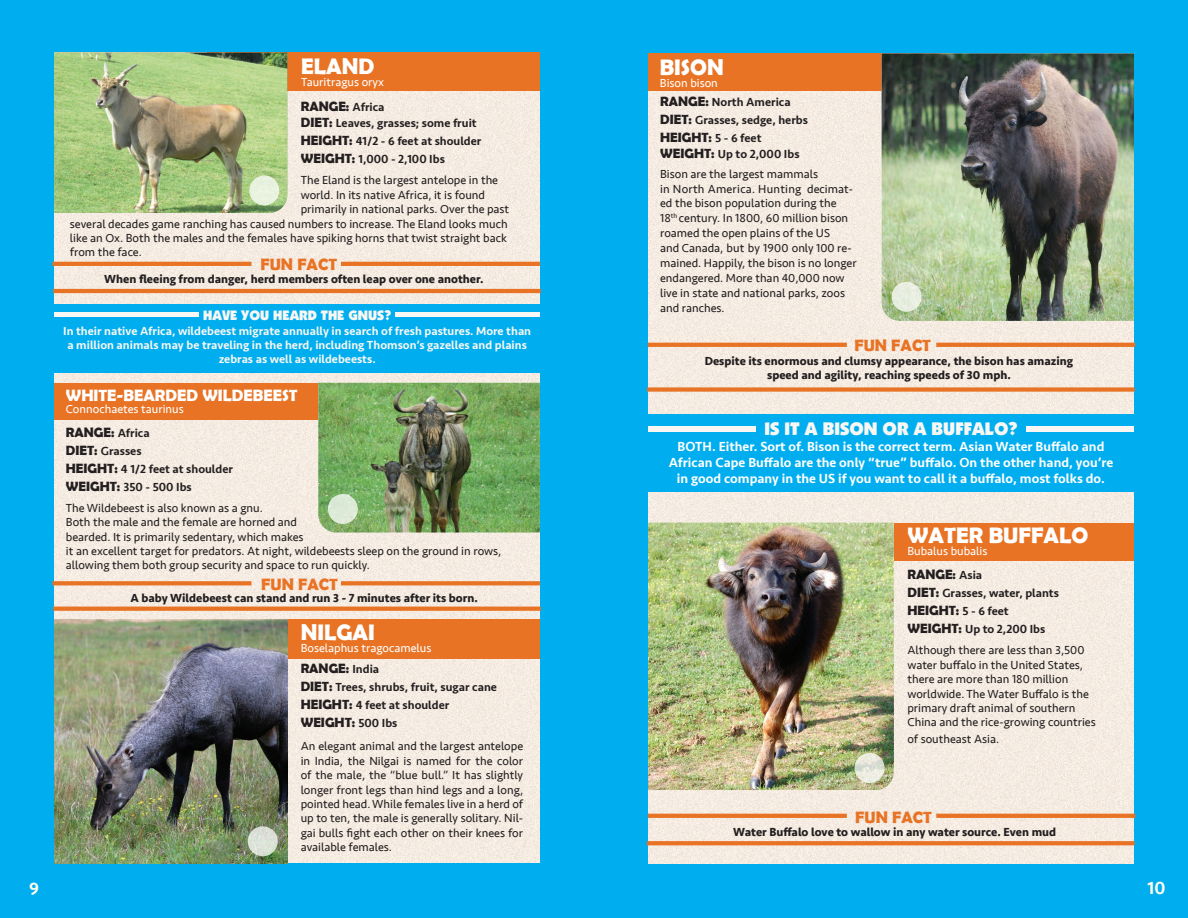
<style>
.page{position:relative;width:1188px;height:918px;background:#00aeef}
.page>*{position:absolute;margin:0;border:0;box-sizing:border-box;transform-origin:0 0}
.t1{font:700 22.5px "Berlin Sans FB Demi";color:#fff}
.t2{font:18px "Boulder";color:#f8f7f3}
.t3{font:500 18px "Seravek";color:#fffdec}
.t4{font:700 16.5px "Berlin Sans FB Demi";color:#e87325}
.t5{font:700 16.5px "Berlin Sans FB Demi";color:#fff}
.t6{font:500 13.5px/16.2px "Seravek";color:#fff;text-align:center}
.t7{font:700 13.5px "Berlin Sans FB Demi";color:#231f20}
.t8{font:13.5px "Boulder";color:#f8f7f3}
.t9{font:12px/14.4px "Seravek";color:#231f20}
.t10{font:500 12px/18px "Seravek";color:#231f20}
.t11{font:700 12px/14.4px "Seravek";color:#231f20;text-align:center}
.t12{font:500 12px/14.4px "Seravek";color:#f8f7f3;text-align:center}
.t13{font:12px "Seravek";color:#fff}
.s1{font-family:"Seravek";font-weight:500;font-size:12px}
.s2{font-family:"Berlin Sans FB Demi";font-weight:700;font-size:13.5px}
.s3{font-weight:500}
</style>
<div class="page">
<img style="left:648px;top:91px;width:486px;height:773px">
<img style="left:54px;top:91px;width:486px;height:772px">
<div style="left:54px;top:383px;width:332px;height:36px;background:#e87325"></div>
<img style="left:318px;top:383px;width:222px;height:150px">
<div style="left:208px;top:53px;width:332px;height:38px;background:#e87325"></div>
<img style="left:54px;top:53px;width:233px;height:160px">
<div style="left:54px;top:304px;width:486px;height:68px;background:#00aeef"></div>
<hr style="left:395px;top:313px;width:145px;height:4px;background:#f8f7f3">
<hr style="left:54px;top:313px;width:144px;height:4px;background:#f8f7f3">
<hr style="left:53px;top:289px;width:488px;height:4px;background:#e87325">
<svg style="left:53px;top:607px;width:488px;height:4px;background:#e8782d"></svg>
<div style="left:283px;top:619px;width:257px;height:40px;background:#e87325"></div>
<img style="left:54px;top:620px;width:233px;height:243px">
<hr style="left:341px;top:262px;width:199px;height:4px;background:#e87325">
<hr style="left:53px;top:262px;width:198px;height:4px;background:#e87325">
<svg style="left:341px;top:581px;width:199px;height:4px"></svg>
<svg style="left:53px;top:581px;width:198px;height:4px"></svg>
<div style="left:647px;top:415px;width:487px;height:77px;background:#00aeef"></div>
<div style="left:648px;top:426px;width:108px;height:5px;background:#f8f7f3"></div>
<div style="left:1026px;top:426px;width:108px;height:5px;background:#f8f7f3"></div>
<div style="left:648px;top:53px;width:306px;height:38px;background:#e87325"></div>
<img style="left:882px;top:53px;width:252px;height:268px">
<svg style="left:647px;top:387px;width:488px;height:5px;background:#e98542"></svg>
<div style="left:801px;top:523px;width:333px;height:38px;background:#e87325"></div>
<img style="left:648px;top:523px;width:246px;height:267px">
<svg style="left:647px;top:841px;width:488px;height:4px;background:#e8762a"></svg>
<svg style="left:936px;top:343px;width:199px;height:4px"></svg>
<svg style="left:648px;top:343px;width:199px;height:4px"></svg>
<svg style="left:936px;top:814px;width:199px;height:4px"></svg>
<svg style="left:648px;top:814px;width:199px;height:4px"></svg>
<div style="left:249px;top:176px;width:30px;height:29px;background:#e9f2df;border-radius:50%"></div>
<div style="left:328px;top:494px;width:30px;height:30px;background:#dce9d7;border-radius:50%"></div>
<div style="left:892px;top:282px;width:30px;height:30px;background:#e7eee0;border-radius:50%"></div>
<svg style="left:855px;top:753px;width:30px;height:30px"></svg>
<svg style="left:248px;top:826px;width:30px;height:30px"></svg>
<h1 class="t1" style="left:301px;top:53px;width:75px">ELAND</h1>
<p class="t13" style="left:301px;top:73px;width:84px">Tauritragus oryx</p>
<p class="t7" style="left:301px;top:98px;width:85px">RANGE: <span class="s1">Africa</span></p>
<p class="t10" style="left:301px;top:114px;width:182px"><span class="s2">DIET:</span> Leaves, grasses; some fruit<br><span class="s2">HEIGHT:</span> 41/2 - 6 feet at shoulder<br><span class="s2">WEIGHT:</span> 1,000 - 2,100 Ibs</p>
<p class="t9" style="left:301px;top:173px;width:199px">The Eland is the largest antelope in the</p>
<p class="t9" style="left:301px;top:188px;width:186px">world. In its native Africa, it is found</p>
<p class="t9" style="left:301px;top:202px;width:210px">primarily in national parks. Over the past</p>
<p class="t9" style="left:70px;top:216px;width:439px">several decades game ranching has caused numbers to increase. The Eland looks much</p>
<p class="t9" style="left:70px;top:231px;width:438px">like an Ox. Both the males and the females have spiking horns that twist straight back</p>
<p class="t9" style="left:70px;top:245px;width:73px">from the face.</p>
<h3 class="t4" style="left:260px;top:255px;width:78px">FUN FACT</h3>
<p class="t11" style="left:104px;top:271px;width:381px">When fleeing from danger, herd members often leap over one another.</p>
<p class="t8" style="left:203px;top:308px;width:189px">HAVE YOU HEARD THE GNUS?</p>
<p class="t12" style="left:63px;top:323px;width:470px">In their native Africa, wildebeest migrate annually in search of fresh pastures. More than a million animals may be traveling in the herd, including Thomson’s gazelles and plains zebras as well as wildebeests.</p>
<h3 class="t5" style="left:66px;top:385px;width:233px">WHITE-BEARDED WILDEBEEST</h3>
<p class="t13" style="left:66px;top:399px;width:119px">Connochaetes taurinus</p>
<p class="t7" style="left:66px;top:425px;width:85px">RANGE: <span class="s1">Africa</span></p>
<p class="t10" style="left:66px;top:442px;width:169px"><span class="s2">DIET:</span> Grasses<br><span class="s2">HEIGHT:</span> 4 1/2 feet at shoulder<br><span class="s2">WEIGHT:</span> 350 - 500 Ibs</p>
<p class="t9" style="left:66px;top:501px;width:437px">The Wildebeest is also known as a gnu.<br>Both the male and the female are horned and<br>bearded. It is primarily sedentary, which makes<br>it an excellent target for predators. At night, wildebeests sleep on the ground in rows, allowing them both group security and space to run quickly.</p>
<h3 class="t4" style="left:261px;top:575px;width:78px">FUN FACT</h3>
<p class="t11" style="left:130px;top:590px;width:349px">A baby Wildebeest can stand and run 3 - 7 minutes after its born.</p>
<h1 class="t1" style="left:301px;top:619px;width:76px">NILGAI</h1>
<p class="t13" style="left:301px;top:639px;width:132px">Boselaphus tragocamelus</p>
<p class="t7" style="left:301px;top:660px;width:80px">RANGE: <span class="s1">India</span></p>
<p class="t10" style="left:301px;top:678px;width:198px"><span class="s2">DIET:</span> Trees, shrubs, fruit, sugar cane<br><span class="s2">HEIGHT:</span> 4 feet at shoulder</p>
<p class="t7" style="left:301px;top:714px;width:98px">WEIGHT: <span class="s1">500 Ibs</span></p>
<p class="t9" style="left:301px;top:739px;width:224px;text-align:justify">An elegant animal and the largest antelope in India, the Nilgai is named for the color of the male, the “blue bull.” It has slightly longer front legs than hind legs and a long, pointed head. While females live in a herd of up to ten, the male is generally solitary. Nil&shy;gai bulls fight each other on their knees for available females.</p>
<h1 class="t1" style="left:660px;top:55px;width:66px">BISON</h1>
<p class="t13" style="left:660px;top:74px;width:60px">Bison bison</p>
<p class="t10" style="left:660px;top:93px;width:149px"><span class="s2">RANGE:</span> North America<br><span class="s2">DIET:</span> Grasses, sedge, herbs</p>
<p class="t7" style="left:660px;top:129px;width:103px">HEIGHT: <span class="s1">5 - 6 feet</span></p>
<p class="t9" style="left:660px;top:144px;width:159px;line-height:20.4px"><span class="s2">WEIGHT:</span> <span class="s3">Up to 2,000 Ibs<br></span>Bison are the largest mammals</p>
<p class="t9" style="left:660px;top:181px;width:198px;line-height:14.9px">in North America. Hunting decimat&shy;ed the bison population during the<br>18<sup>th</sup> century. In 1800, 60 million bison roamed the open plains of the US<br>and Canada, but by 1900 only 100 re&shy;mained. Happily, the bison is no longer endangered. More than 40,000 now live in state and national parks, zoos and ranches.</p>
<h3 class="t4" style="left:854px;top:335px;width:78px">FUN FACT</h3>
<p class="t11" style="left:705px;top:353px;width:370px">Despite its enormous and clumsy appearance, the bison has amazing speed and agility, reaching speeds of 30 mph.</p>
<h2 class="t2" style="left:764px;top:418px;width:255px">IS IT A BISON OR A BUFFALO?</h2>
<p class="t6" style="left:669px;top:439px;width:446px">BOTH. Either. Sort of. Bison is the correct term. Asian Water Buffalo and<br>African Cape Buffalo are the only “true” buffalo. On the other hand, you’re in good company in the US if you want to call it a buffalo, most folks do.</p>
<h1 class="t1" style="left:907px;top:522px;width:183px">WATER BUFFALO</h1>
<p class="t13" style="left:907px;top:542px;width:82px">Bubalus bubalis</p>
<p class="t7" style="left:907px;top:567px;width:76px">RANGE: <span class="s1">Asia</span></p>
<p class="t10" style="left:907px;top:585px;width:153px"><span class="s2">DIET:</span> Grasses, water, plants</p>
<p class="t7" style="left:907px;top:603px;width:103px">HEIGHT: <span class="s1">5 - 6 feet</span></p>
<p class="t9" style="left:907px;top:619px;width:179px;line-height:21px"><span class="s2">WEIGHT:</span> <span class="s3">Up to 2,200 Ibs<br></span>Although there are less than 3,500</p>
<p class="t9" style="left:907px;top:658px;width:190px">water buffalo in the United States, there are more than 180 million worldwide. The Water Buffalo is the primary draft animal of southern China and the rice-growing countries</p>
<p class="t9" style="left:907px;top:731px;width:93px">of southeast Asia.</p>
<h3 class="t4" style="left:855px;top:807px;width:78px">FUN FACT</h3>
<p class="t11" style="left:733px;top:825px;width:325px">Water Buffalo love to wallow in any water source. Even mud</p>
<h2 class="t3" style="left:29px;top:877px;width:11px">9</h2>
<h2 class="t3" style="left:1148px;top:877px;width:19px">10</h2>
</div>
